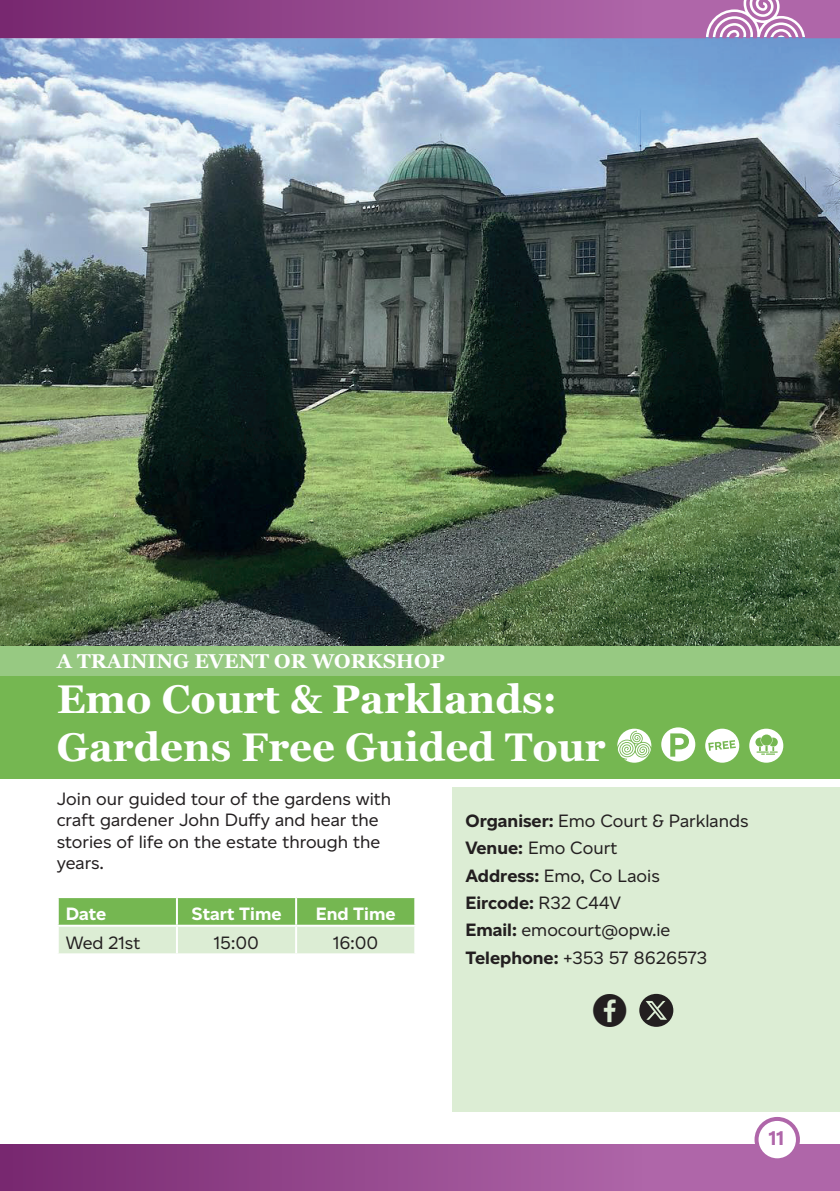
<style>
.page{position:relative;width:840px;height:1191px;background:#fff}
.page>*{position:absolute;margin:0;border:0;box-sizing:border-box;transform-origin:0 0}
.Body{font:48px "Social Shapes";color:#231f20}
.t1{font:700 40px/48px "Georgia";color:#fff}
.t2{font:700 20px "Georgia";color:#fff}
.t3{font:700 20px "Altform";color:#af66a9}
.Body-2{font:18px/21.6px "Altform";color:#231f20}
.Body-3{font:700 18px "Altform";color:#fff}
.Body-4{font:700 18px "Altform";color:#231f20}
.s1{font-weight:700}
.s2{font-weight:400}
</style>
<div class="page">
<img style="left:0;top:38px;width:839px;height:608px">
<div style="left:0;top:646px;width:839px;height:30px;background:#97c982"></div>
<div style="left:452px;top:787px;width:387px;height:324px;background:#dcedd4"></div>
<div style="left:0;top:676px;width:839px;height:103px;background:#75b751"></div>
<svg style="left:59px;top:898px;width:355px;height:55px;background:#aad294"></svg>
<hr style="left:176px;top:898px;width:2px;height:26px;background:#fff">
<hr style="left:295px;top:898px;width:2px;height:26px;background:#fff">
<hr style="left:57px;top:924px;width:120px;height:2px;background:#fff">
<hr style="left:177px;top:924px;width:119px;height:2px;background:#fff">
<hr style="left:176px;top:926px;width:2px;height:27px;background:#fff">
<hr style="left:296px;top:924px;width:120px;height:2px;background:#fff">
<hr style="left:295px;top:926px;width:2px;height:27px;background:#fff">
<svg style="left:639px;top:994px;width:34px;height:32px"></svg>
<svg style="left:705px;top:728px;width:33px;height:34px"></svg>
<svg style="left:617px;top:728px;width:34px;height:34px"></svg>
<svg style="left:661px;top:727px;width:34px;height:34px"></svg>
<svg style="left:749px;top:728px;width:33px;height:34px"></svg>
<div style="left:0;top:1144px;width:839px;height:47px;background:#af66a9"></div>
<svg style="left:641px;top:0;width:198px;height:38px;background:#ba7db6"></svg>
<div style="left:756px;top:1119px;width:41px;height:41px;background:#fff;border-radius:50%"></div>
<div style="left:754px;top:1117px;width:45px;height:45px;border:4px solid #af66a9;border-radius:50%"></div>
<div style="left:0;top:0;width:641px;height:38px;background:linear-gradient(to right,#77276f,#ae65a8)"></div>
<div style="left:0;top:1144px;width:641px;height:47px;background:linear-gradient(to right,#77276f,#ae65a8)"></div>
<p class="t2" style="left:57px;top:646px;width:389px">A TRAINING EVENT OR WORKSHOP</p>
<p class="t1" style="left:57px;top:672px;width:550px">Emo Court &amp; Parklands:<br>Gardens Free Guided Tour</p>
<p class="Body-2" style="left:57px;top:787px;width:336px">Join our guided tour of the gardens with craft gardener John Duffy and hear the stories of life on the estate through the years.</p>
<p class="Body-3" style="left:66px;top:903px;width:42px">Date</p>
<p class="Body-3" style="left:191px;top:903px;width:91px">Start Time</p>
<p class="Body-3" style="left:316px;top:903px;width:81px">End Time</p>
<p class="Body-2" style="left:66px;top:931px;width:76px">Wed 21st</p>
<p class="Body-2" style="left:214px;top:931px;width:47px">15:00</p>
<p class="Body-2" style="left:333px;top:931px;width:47px">16:00</p>
<p class="Body-2" style="left:465px;top:810px;width:284px"><span class="s1">Organiser:</span> Emo Court &amp; Parklands</p>
<p class="Body-2" style="left:465px;top:837px;width:153px"><span class="s1">Venue:</span> Emo Court</p>
<p class="Body-2" style="left:465px;top:865px;width:196px"><span class="s1">Address:</span> Emo, Co Laois</p>
<p class="Body-4" style="left:465px;top:892px;width:157px">Eircode: <span class="s2">R32 C44V</span></p>
<p class="Body-2" style="left:465px;top:919px;width:206px"><span class="s1">Email:</span> emocourt@opw.ie</p>
<p class="Body-2" style="left:465px;top:946px;width:243px"><span class="s1">Telephone:</span> +353 57 8626573</p>
<p class="Body" style="left:591px;top:982px;width:37px">!</p>
<p class="t3" style="left:768px;top:1127px;width:17px">11</p>
</div>
